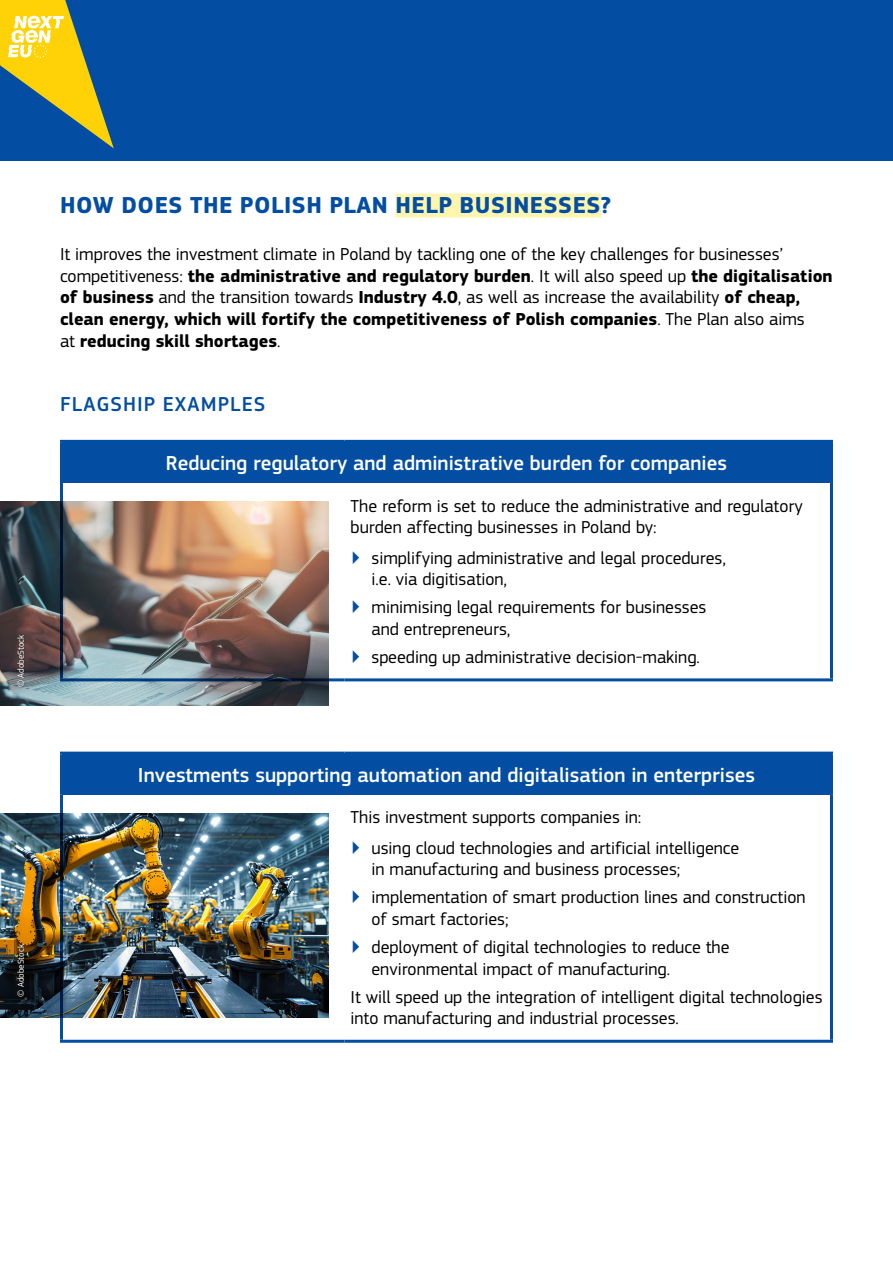
<style>
.page{position:relative;width:893px;height:1263px;background:#fff}
.page>*{position:absolute;margin:0;border:0;box-sizing:border-box;transform-origin:0 0}
.t1{font:700 24px "EC Square Sans Pro";letter-spacing:.02em;color:#034ea2}
.t2{font:500 21px "EC Square Sans Pro";color:#fff}
.t3{font:500 21px "EC Square Sans Pro";letter-spacing:.05em;color:#034ea2}
.t4{font:18px/21.6px "EC Square Sans Pro";color:#000}
.t5{font:9px "EC Square Sans Pro";color:#fff}
.s1{font-weight:700}
.s2{color:#034ea2}
</style>
<div class="page">
<div style="left:0;top:0;width:893px;height:160px;background:#034ea2"></div>
<div style="left:395px;top:194px;width:206px;height:24px;background:#fef6af"></div>
<div style="left:62px;top:441px;width:769px;height:42px;background:#034ea2"></div>
<hr style="left:60px;top:443px;width:3px;height:40px;background:#034ea2">
<hr style="left:60px;top:440px;width:284px;height:3px;background:#034ea2">
<hr style="left:344px;top:440px;width:489px;height:3px;background:#034ea2">
<hr style="left:830px;top:443px;width:3px;height:40px;background:#034ea2">
<hr style="left:60px;top:483px;width:3px;height:195px;background:#034ea2">
<hr style="left:60px;top:678px;width:284px;height:3px;background:#034ea2">
<hr style="left:830px;top:483px;width:3px;height:195px;background:#034ea2">
<hr style="left:344px;top:678px;width:489px;height:3px;background:#034ea2">
<div style="left:62px;top:753px;width:769px;height:42px;background:#034ea2"></div>
<hr style="left:60px;top:755px;width:3px;height:40px;background:#034ea2">
<hr style="left:60px;top:752px;width:284px;height:3px;background:#034ea2">
<hr style="left:344px;top:752px;width:489px;height:3px;background:#034ea2">
<hr style="left:830px;top:755px;width:3px;height:40px;background:#034ea2">
<hr style="left:60px;top:795px;width:3px;height:245px;background:#034ea2">
<hr style="left:60px;top:1040px;width:284px;height:3px;background:#034ea2">
<hr style="left:830px;top:795px;width:3px;height:245px;background:#034ea2">
<hr style="left:344px;top:1040px;width:489px;height:3px;background:#034ea2">
<img style="left:0;top:502px;width:328px;height:204px">
<img style="left:0;top:813px;width:328px;height:205px">
<div style="left:16px;top:943px;width:10px;height:55px;background:#000;opacity:.36"></div>
<div style="left:16px;top:633px;width:10px;height:56px;background:#000;opacity:.36"></div>
<svg style="left:0;top:0;width:114px;height:148px"></svg>
<p class="t5" style="left:16px;top:687px;width:54px;rotate:-90deg">© AdobeStock</p>
<p class="t5" style="left:16px;top:997px;width:54px;rotate:-90deg">© AdobeStock</p>
<h1 class="t1" style="left:60px;top:191px;width:553px">HOW DOES THE POLISH PLAN HELP BUSINESSES?</h1>
<p class="t4" style="left:60px;top:243px;width:774px">It improves the investment climate in Poland by tackling one of the key challenges for businesses’ competitiveness: <span class="s1">the administrative and regulatory burden</span>. It will also speed up <span class="s1">the digitalisation of business</span> and the transition towards <span class="s1">Industry 4.0</span>, as well as increase the availability <span class="s1">of cheap, clean energy, which will fortify the competitiveness of Polish companies</span>. The Plan also aims<br>at <span class="s1">reducing skill shortages</span>.</p>
<p class="t3" style="left:60px;top:392px;width:207px">FLAGSHIP EXAMPLES</p>
<p class="t2" style="left:166px;top:451px;width:562px">Reducing regulatory and administrative burden for companies</p>
<p class="t4" style="left:350px;top:495px;width:454px">The reform is set to reduce the administrative and regulatory burden affecting businesses in Poland by:</p>
<p class="t4" style="left:371px;top:547px;width:356px;text-indent:-21px"><span class="s2">▶</span> simplifying administrative and legal procedures, i.e. via digitisation,</p>
<p class="t4" style="left:371px;top:597px;width:336px;text-indent:-21px"><span class="s2">▶</span> minimising legal requirements for businesses and entrepreneurs,</p>
<p class="t4" style="left:350px;top:646px;width:351px"><span class="s2">▶</span> speeding up administrative decision-making.</p>
<p class="t2" style="left:138px;top:763px;width:619px">Investments supporting automation and digitalisation in enterprises</p>
<p class="t4" style="left:350px;top:802px;width:390px;line-height:30.6px">This investment supports companies in:<br><span class="s2">▶</span> using cloud technologies and artificial intelligence</p>
<p class="t4" style="left:350px;top:856px;width:456px;line-height:27.9px;text-indent:21px">in manufacturing and business processes;<br><span class="s2">▶</span> implementation of smart production lines and construction</p>
<p class="t4" style="left:350px;top:905px;width:381px;line-height:27.9px;text-indent:21px">of smart factories;<br><span class="s2">▶</span> deployment of digital technologies to reduce the</p>
<p class="t4" style="left:350px;top:955px;width:473px;line-height:27.9px;text-indent:21px">environmental impact of manufacturing.<br>It will speed up the integration of intelligent digital technologies</p>
<p class="t4" style="left:350px;top:1007px;width:330px">into manufacturing and industrial processes.</p>
</div>
